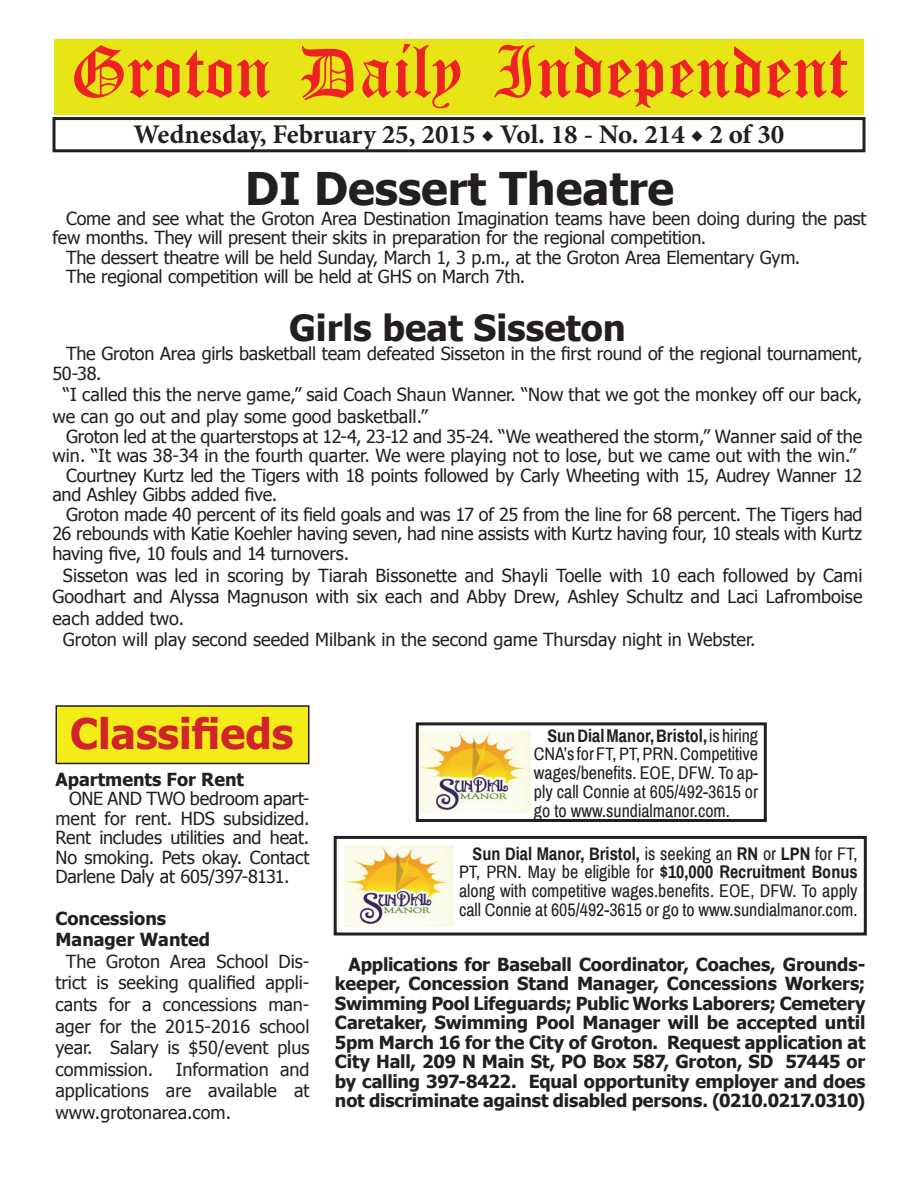
<style>
.page{position:relative;width:918px;height:1188px;background:#fff}
.page>*{position:absolute;margin:0;border:0;box-sizing:border-box;transform-origin:0 0}
.t1{font:54px "Old English Five";color:#ee2123}
.t2{font:700 45px "Tahoma";color:#231f20}
.t3{font:700 42px "Tahoma";color:#d1232a}
.t4{font:700 36px "Tahoma";color:#231f20}
.t5{font:700 27px "Minion Pro";color:#231f20}
.t6{font:18px/21.6px "Tahoma";letter-spacing:-.01em;color:#231f20;text-align:justify}
.t7{font:700 18px/19.5px "Tahoma";color:#231f20}
.t8{font:18px/18.8px "Archivo Narrow";color:#231f20;text-align:justify}
.s1{font-weight:700}
</style>
<div class="page">
<div style="left:52px;top:117px;width:814px;height:35px;border:3px solid #231f20"></div>
<div style="left:54px;top:40px;width:810px;height:75px;background:#e7e515"></div>
<div style="left:56px;top:706px;width:253px;height:57px;background:#f4ec17"></div>
<div style="left:56px;top:705px;width:253px;height:59px;border:2px solid #231f20"></div>
<div style="left:334px;top:836px;width:533px;height:100px;border:3px solid #231f20"></div>
<img style="left:344px;top:845px;width:110px;height:81px">
<div style="left:416px;top:722px;width:351px;height:100px;border:3px solid #231f20"></div>
<img style="left:421px;top:732px;width:109px;height:81px">
<h1 class="t1" style="left:70px;top:47px;width:779px">Groton Daily Independent</h1>
<h3 class="t5" style="left:134px;top:116px;width:652px">Wednesday, February 25, 2015 ◆ Vol. 18 - No. 214 ◆ 2 of 30</h3>
<h2 class="t2" style="left:245px;top:157px;width:431px">DI Dessert Theatre</h2>
<p class="t6" style="left:66px;top:206px;width:802px">Come and see what the Groton Area Destination Imagination teams have been doing during the past</p>
<p class="t6" style="left:52px;top:226px;width:655px">few months. They will present their skits in preparation for the regional competition.</p>
<p class="t6" style="left:66px;top:245px;width:736px">The dessert theatre will be held Sunday, March 1, 3 p.m., at the Groton Area Elementary Gym.</p>
<p class="t6" style="left:66px;top:265px;width:461px">The regional competition will be held at GHS on March 7th.</p>
<h3 class="t4" style="left:289px;top:302px;width:338px">Girls beat Sisseton</h3>
<p class="t6" style="left:52px;top:343px;width:811px;line-height:19.5px;text-indent:14px">The Groton Area girls basketball team defeated Sisseton in the first round of the regional tournament,<br>50-38.</p>
<p class="t6" style="left:52px;top:383px;width:811px;text-indent:10px">“I called this the nerve game,” said Coach Shaun Wanner. “Now that we got the monkey off our back, we can go out and play some good basketball.”</p>
<p class="t6" style="left:66px;top:425px;width:798px">Groton led at the quarterstops at 12-4, 23-12 and 35-24. “We weathered the storm,” Wanner said of the</p>
<p class="t6" style="left:52px;top:444px;width:805px">win. “It was 38-34 in the fourth quarter. We were playing not to lose, but we came out with the win.”</p>
<p class="t6" style="left:66px;top:464px;width:798px">Courtney Kurtz led the Tigers with 18 points followed by Carly Wheeting with 15, Audrey Wanner 12</p>
<p class="t6" style="left:52px;top:483px;width:226px">and Ashley Gibbs added five.</p>
<p class="t6" style="left:66px;top:503px;width:798px">Groton made 40 percent of its field goals and was 17 of 25 from the line for 68 percent. The Tigers had</p>
<p class="t6" style="left:52px;top:522px;width:811px">26 rebounds with Katie Koehler having seven, had nine assists with Kurtz having four, 10 steals with Kurtz</p>
<p class="t6" style="left:52px;top:542px;width:298px">having five, 10 fouls and 14 turnovers.</p>
<p class="t6" style="left:63px;top:563px;width:801px">Sisseton was led in scoring by Tiarah Bissonette and Shayli Toelle with 10 each followed by Cami</p>
<p class="t6" style="left:52px;top:585px;width:811px">Goodhart and Alyssa Magnuson with six each and Abby Drew, Ashley Schultz and Laci Lafromboise</p>
<p class="t6" style="left:52px;top:607px;width:133px">each added two.</p>
<p class="t6" style="left:63px;top:628px;width:694px">Groton will play second seeded Milbank in the second game Thursday night in Webster.</p>
<h3 class="t3" style="left:70px;top:704px;width:225px">Classifieds</h3>
<p class="t7" style="left:56px;top:769px;width:190px">Apartments For Rent</p>
<p class="t6" style="left:56px;top:788px;width:255px;line-height:19.5px;text-indent:14px">ONE AND TWO bedroom apart&shy;ment for rent. HDS subsidized.<br>Rent includes utilities and heat.<br>No smoking. Pets okay. Contact Darlene Daly at 605/397-8131.</p>
<p class="t7" style="left:56px;top:906px;width:156px;line-height:21.6px">Concessions<br>Manager Wanted</p>
<p class="t6" style="left:56px;top:950px;width:255px;text-indent:10px">The Groton Area School Dis&shy;trict is seeking qualified appli&shy;cants for a concessions man&shy;ager for the 2015-2016 school year. Salary is $50/event plus commission. Information and applications are available at www.grotonarea.com.</p>
<p class="t8" style="left:534px;top:726px;width:226px;text-indent:14px"><span class="s1">Sun Dial Manor, Bristol,</span> is hiring CNA’s for FT, PT, PRN. Competitive wages/benefits. EOE, DFW. To ap&shy;ply call Connie at 605/492-3615 or go to www.sundialmanor.com.</p>
<p class="t8" style="left:459px;top:844px;width:400px;text-indent:14px"><span class="s1">Sun Dial Manor, Bristol,</span> is seeking an <span class="s1">RN</span> or <span class="s1">LPN</span> for FT, PT, PRN. May be eligible for <span class="s1">$10,000 Recruitment Bonus </span>along with competitive wages.benefits. EOE, DFW. To apply call Connie at 605/492-3615 or go to www.sundialmanor.com.</p>
<p class="t7" style="left:335px;top:953px;width:532px;text-align:justify;text-indent:14px">Applications for Baseball Coordinator, Coaches, Grounds&shy;keeper, Concession Stand Manager, Concessions Workers; Swimming Pool Lifeguards; Public Works Laborers; Cemetery Caretaker, Swimming Pool Manager will be accepted until 5pm March 16 for the City of Groton. Request application at City Hall, 209 N Main St, PO Box 587, Groton, SD 57445 or by calling 397-8422. Equal opportunity employer and does not discriminate against disabled persons. (0210.0217.0310)</p>
</div>
